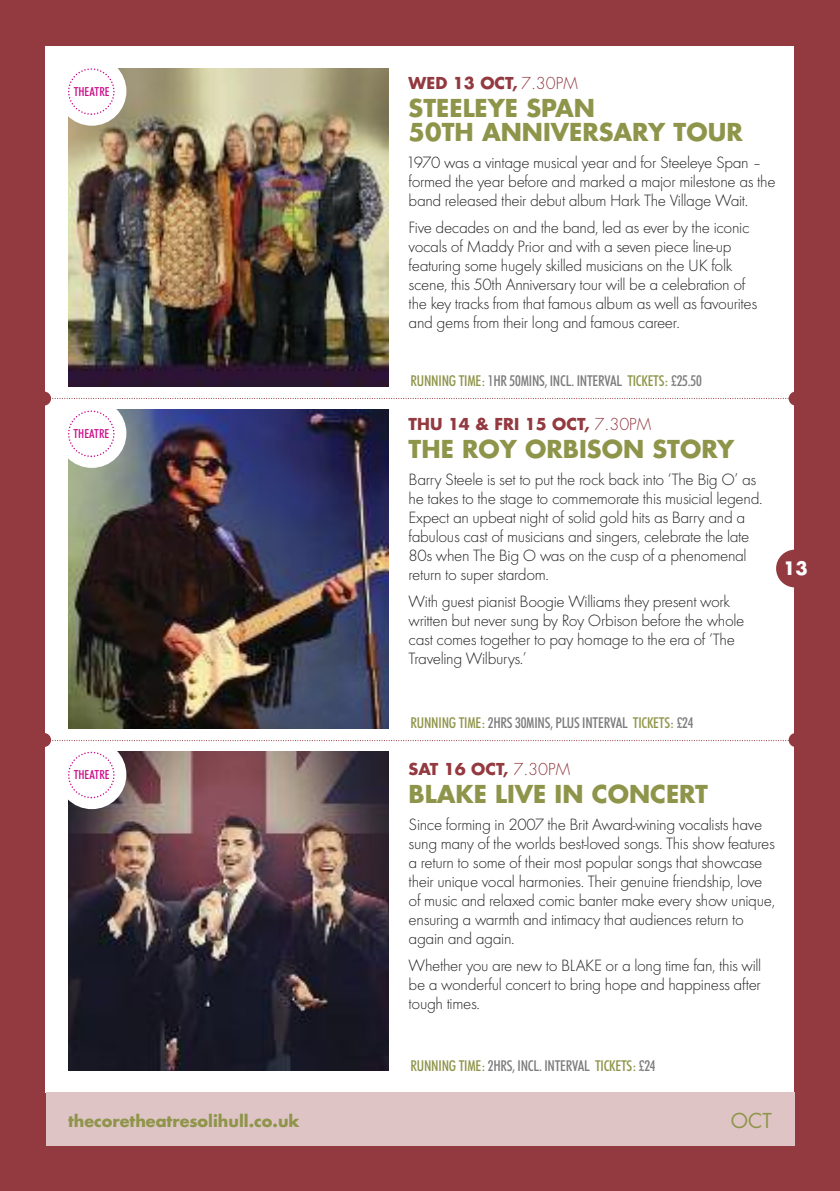
<style>
.page{position:relative;width:840px;height:1191px;background:#fff}
.page>*{position:absolute;margin:0;border:0;box-sizing:border-box;transform-origin:0 0}
.t1{font:700 24px/24px "Futura";color:#8e954a}
.t2{font:20px "Futura";color:#8e954a}
.t3{font:700 18px "Futura";color:#fff}
.t4{font:300 17px/19px "Futura T";letter-spacing:-.02em;color:#272526}
.t5{font:700 16px "Futura";color:#933940}
.t6{font:700 16px "Futura";color:#8e954a}
.t7{font:500 condensed 15px "Futura BT";letter-spacing:-.015em;color:#7d7c7d}
.t8{font:500 condensed 12.4px "Futura BT";color:#ca0b89}
.s1{font-weight:300}
.s2{color:#8e954a}
</style>
<div class="page">
<div style="left:0;top:0;width:839px;height:1191px;background:#933940"></div>
<div style="left:45px;top:46px;width:748px;height:1047px;background:#fff"></div>
<img style="left:68px;top:410px;width:320px;height:318px">
<img style="left:68px;top:751px;width:320px;height:319px">
<img style="left:68px;top:68px;width:320px;height:319px">
<div style="left:57px;top:57px;width:69px;height:69px;background:#fff;border-radius:50%"></div>
<svg style="left:68px;top:68px;width:47px;height:47px"></svg>
<div style="left:57px;top:399px;width:69px;height:69px;background:#fff;border-radius:50%"></div>
<svg style="left:68px;top:410px;width:47px;height:48px"></svg>
<div style="left:57px;top:740px;width:69px;height:69px;background:#fff;border-radius:50%"></div>
<svg style="left:68px;top:751px;width:47px;height:48px"></svg>
<div style="left:788px;top:391px;width:14px;height:14px;background:#933940;border-radius:50%"></div>
<div style="left:788px;top:733px;width:14px;height:14px;background:#933940;border-radius:50%"></div>
<div style="left:46px;top:1092px;width:748px;height:53px;background:#dfc4c6"></div>
<div style="left:775px;top:549px;width:38px;height:38px;background:#933940;border-radius:50%"></div>
<svg style="left:52px;top:740px;width:737px;height:1px"></svg>
<svg style="left:51px;top:398px;width:738px;height:1px"></svg>
<div style="left:37px;top:391px;width:14px;height:14px;background:#933940;border-radius:50%"></div>
<div style="left:37px;top:733px;width:14px;height:14px;background:#933940;border-radius:50%"></div>
<p class="t8" style="left:74px;top:87px;width:37px">THEATRE</p>
<p class="t8" style="left:73px;top:428px;width:37px">THEATRE</p>
<p class="t5" style="left:408px;top:76px;width:170px">WED 13 OCT, <span class="s1">7.30PM</span></p>
<h1 class="t1" style="left:408px;top:98px;width:335px">STEELEYE SPAN<br>50TH ANNIVERSARY TOUR</h1>
<p class="t4" style="left:406px;top:153px;width:371px">1970 was a vintage musical year and for Steeleye Span – formed the year before and marked a major milestone as the band released their debut album Hark The Village Wait.</p>
<p class="t4" style="left:408px;top:218px;width:350px">Five decades on and the band, led as ever by the iconic vocals of Maddy Prior and with a seven piece line-up featuring some hugely skilled musicians on the UK folk scene, this 50th Anniversary tour will be a celebration of the key tracks from that famous album as well as favourites and gems from their long and famous career.</p>
<p class="t7" style="left:410px;top:375px;width:292px"><span class="s2">RUNNING TIME:</span> 1HR 50MINS, INCL. INTERVAL <span class="s2">TICKETS:</span> £25.50</p>
<p class="t5" style="left:408px;top:417px;width:244px">THU 14 &amp; FRI 15 OCT, <span class="s1">7.30PM</span></p>
<h1 class="t1" style="left:408px;top:439px;width:327px">THE ROY ORBISON STORY</h1>
<p class="t4" style="left:408px;top:470px;width:355px">Barry Steele is set to put the rock back into ‘The Big O’ as he takes to the stage to commemorate this musicial legend.<br>Expect an upbeat night of solid gold hits as Barry and a fabulous cast of musicians and singers, celebrate the late 80s when The Big O was on the cusp of a phenomenal return to super stardom.</p>
<p class="t4" style="left:408px;top:592px;width:337px">With guest pianist Boogie Williams they present work written but never sung by Roy Orbison before the whole cast comes together to pay homage to the era of ‘The Traveling Wilburys.’</p>
<p class="t3" style="left:782px;top:560px;width:26px">13</p>
<p class="t8" style="left:74px;top:769px;width:37px">THEATRE</p>
<p class="t7" style="left:410px;top:717px;width:284px"><span class="s2">RUNNING TIME:</span> 2HRS 30MINS, PLUS INTERVAL <span class="s2">TICKETS:</span> £24</p>
<p class="t5" style="left:408px;top:761px;width:163px">SAT 16 OCT, <span class="s1">7.30PM</span></p>
<h1 class="t1" style="left:408px;top:784px;width:300px">BLAKE LIVE IN CONCERT</h1>
<p class="t4" style="left:408px;top:814px;width:368px">Since forming in 2007 the Brit Award-wining vocalists have sung many of the worlds best-loved songs. This show features a return to some of their most popular songs that showcase their unique vocal harmonies. Their genuine friendship, love of music and relaxed comic banter make every show unique, ensuring a warmth and intimacy that audiences return to again and again.</p>
<p class="t4" style="left:408px;top:955px;width:354px;text-align:justify">Whether you are new to BLAKE or a long time fan, this will be a wonderful concert to bring hope and happiness after tough times.</p>
<p class="t7" style="left:410px;top:1059px;width:246px"><span class="s2">RUNNING TIME:</span> 2HRS, INCL. INTERVAL <span class="s2">TICKETS:</span> £24</p>
<p class="t6" style="left:68px;top:1113px;width:233px">thecoretheatresolihull.co.uk</p>
<p class="t2" style="left:730px;top:1111px;width:42px">OCT</p>
</div>
